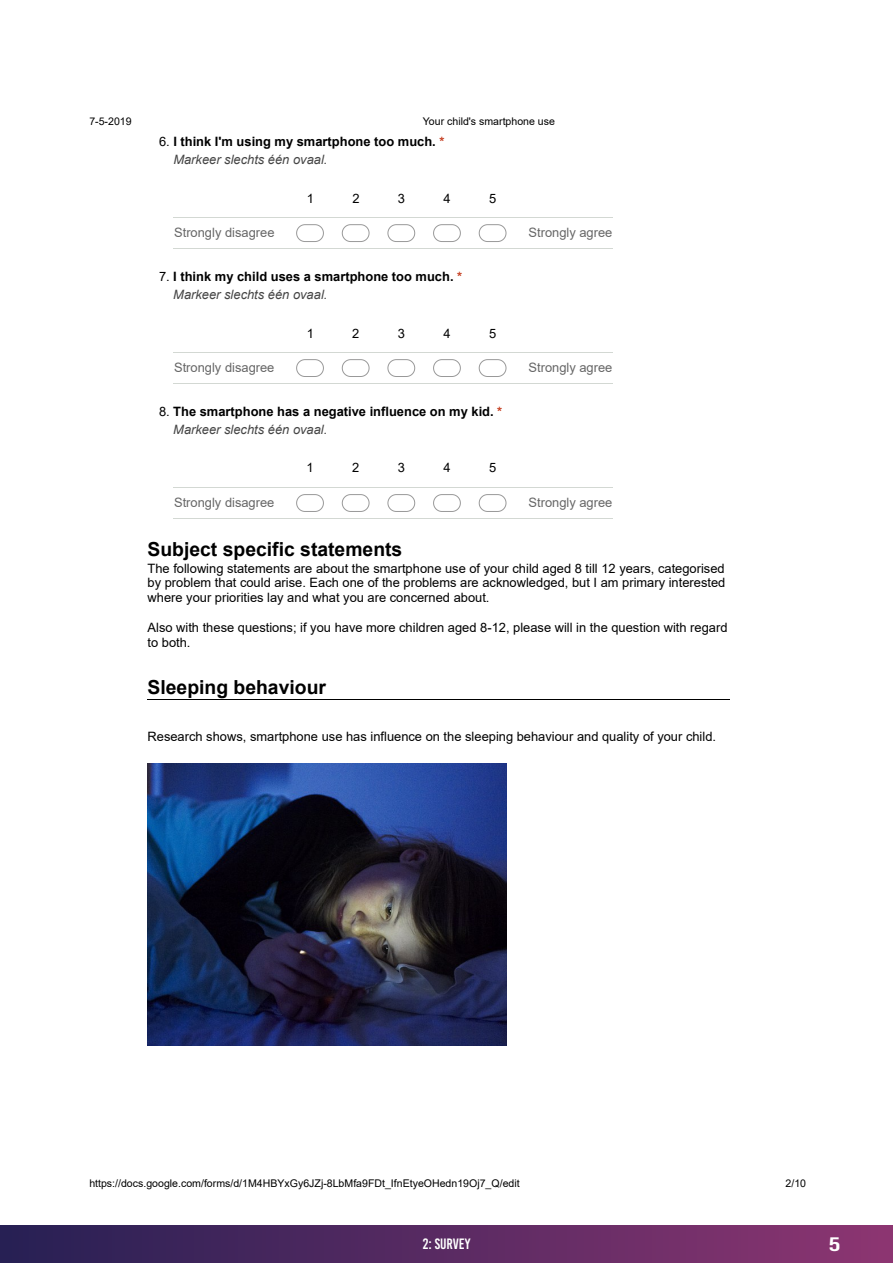
<style>
.page{position:relative;width:893px;height:1263px;background:#fff}
.page>*{position:absolute;margin:0;border:0;box-sizing:border-box;transform-origin:0 0}
.t1{font:19.5px "Bebas Kai";color:#fff;scale:1.48 1}
.t2{font:700 19.35px "Arial";color:#000}
.t3{font:15px "Bebas Kai";color:#fff}
.t4{font:12.9px/14.9px "Arial";color:#000;text-align:justify}
.t5{font:700 12.9px/17.9px "Arial";color:#000}
.t6{font:12.9px "Arial";color:#666}
.t7{font:10.65px "Arial";color:#000}
.s1{font-weight:400}
.s2{color:#c43b1d}
.s3{font-weight:400;font-style:italic;color:#454545}
</style>
<div class="page">
<div style="left:0;top:1225px;width:893px;height:38px;background:linear-gradient(to right,#262054,#8d3571)"></div>
<svg style="left:296px;top:224px;width:28px;height:18px"></svg>
<svg style="left:341px;top:224px;width:29px;height:18px"></svg>
<svg style="left:387px;top:224px;width:29px;height:18px"></svg>
<svg style="left:433px;top:224px;width:28px;height:18px"></svg>
<svg style="left:478px;top:224px;width:29px;height:18px"></svg>
<hr style="left:515px;top:248px;width:98px;height:1px;background:#d3d8d3">
<hr style="left:470px;top:248px;width:45px;height:1px;background:#d3d8d3">
<hr style="left:424px;top:248px;width:46px;height:1px;background:#d3d8d3">
<hr style="left:378px;top:248px;width:46px;height:1px;background:#d3d8d3">
<hr style="left:333px;top:248px;width:45px;height:1px;background:#d3d8d3">
<hr style="left:287px;top:248px;width:46px;height:1px;background:#d3d8d3">
<hr style="left:173px;top:248px;width:114px;height:1px;background:#d3d8d3">
<hr style="left:515px;top:217px;width:98px;height:1px;background:#d3d8d3">
<hr style="left:470px;top:217px;width:45px;height:1px;background:#d3d8d3">
<hr style="left:424px;top:217px;width:46px;height:1px;background:#d3d8d3">
<hr style="left:378px;top:217px;width:46px;height:1px;background:#d3d8d3">
<hr style="left:333px;top:217px;width:45px;height:1px;background:#d3d8d3">
<hr style="left:287px;top:217px;width:46px;height:1px;background:#d3d8d3">
<hr style="left:173px;top:217px;width:114px;height:1px;background:#d3d8d3">
<svg style="left:296px;top:359px;width:28px;height:18px"></svg>
<svg style="left:341px;top:359px;width:29px;height:18px"></svg>
<svg style="left:387px;top:359px;width:29px;height:18px"></svg>
<svg style="left:433px;top:359px;width:28px;height:18px"></svg>
<svg style="left:478px;top:359px;width:29px;height:18px"></svg>
<hr style="left:515px;top:383px;width:98px;height:1px;background:#d3d8d3">
<hr style="left:470px;top:383px;width:45px;height:1px;background:#d3d8d3">
<hr style="left:424px;top:383px;width:46px;height:1px;background:#d3d8d3">
<hr style="left:378px;top:383px;width:46px;height:1px;background:#d3d8d3">
<hr style="left:333px;top:383px;width:45px;height:1px;background:#d3d8d3">
<hr style="left:287px;top:383px;width:46px;height:1px;background:#d3d8d3">
<hr style="left:173px;top:383px;width:114px;height:1px;background:#d3d8d3">
<hr style="left:515px;top:352px;width:98px;height:1px;background:#d3d8d3">
<hr style="left:470px;top:352px;width:45px;height:1px;background:#d3d8d3">
<hr style="left:424px;top:352px;width:46px;height:1px;background:#d3d8d3">
<hr style="left:378px;top:352px;width:46px;height:1px;background:#d3d8d3">
<hr style="left:333px;top:352px;width:45px;height:1px;background:#d3d8d3">
<hr style="left:287px;top:352px;width:46px;height:1px;background:#d3d8d3">
<hr style="left:173px;top:352px;width:114px;height:1px;background:#d3d8d3">
<svg style="left:296px;top:494px;width:28px;height:18px"></svg>
<svg style="left:341px;top:494px;width:29px;height:18px"></svg>
<svg style="left:387px;top:494px;width:29px;height:18px"></svg>
<svg style="left:433px;top:494px;width:28px;height:18px"></svg>
<svg style="left:478px;top:494px;width:29px;height:18px"></svg>
<hr style="left:515px;top:518px;width:98px;height:1px;background:#d3d8d3">
<hr style="left:470px;top:518px;width:45px;height:1px;background:#d3d8d3">
<hr style="left:424px;top:518px;width:46px;height:1px;background:#d3d8d3">
<hr style="left:378px;top:518px;width:46px;height:1px;background:#d3d8d3">
<hr style="left:333px;top:518px;width:45px;height:1px;background:#d3d8d3">
<hr style="left:287px;top:518px;width:46px;height:1px;background:#d3d8d3">
<hr style="left:173px;top:518px;width:114px;height:1px;background:#d3d8d3">
<hr style="left:515px;top:487px;width:98px;height:1px;background:#d3d8d3">
<hr style="left:470px;top:487px;width:45px;height:1px;background:#d3d8d3">
<hr style="left:424px;top:487px;width:46px;height:1px;background:#d3d8d3">
<hr style="left:378px;top:487px;width:46px;height:1px;background:#d3d8d3">
<hr style="left:333px;top:487px;width:45px;height:1px;background:#d3d8d3">
<hr style="left:287px;top:487px;width:46px;height:1px;background:#d3d8d3">
<hr style="left:173px;top:487px;width:114px;height:1px;background:#d3d8d3">
<hr style="left:147px;top:698px;width:583px;height:1px;background:#000">
<img style="left:147px;top:763px;width:359px;height:283px">
<p class="t7" style="left:89px;top:114px;width:44px">7-5-2019</p>
<p class="t7" style="left:423px;top:114px;width:134px">Your child's smartphone use</p>
<p class="t5" style="left:173px;top:132px;width:273px;text-indent:-14px"><span class="s1">6.</span> I think I'm using my smartphone too much. <span class="s2">*<br></span><span class="s3">Markeer slechts één ovaal.</span></p>
<p class="t4" style="left:307px;top:191px;width:9px">1</p>
<p class="t4" style="left:352px;top:191px;width:9px">2</p>
<p class="t4" style="left:398px;top:191px;width:9px">3</p>
<p class="t4" style="left:444px;top:191px;width:9px">4</p>
<p class="t4" style="left:489px;top:191px;width:9px">5</p>
<p class="t6" style="left:174px;top:224px;width:102px">Strongly disagree</p>
<p class="t6" style="left:529px;top:224px;width:85px">Strongly agree</p>
<p class="t5" style="left:173px;top:267px;width:290px;text-indent:-14px"><span class="s1">7.</span> I think my child uses a smartphone too much. <span class="s2">*<br></span><span class="s3">Markeer slechts één ovaal.</span></p>
<p class="t4" style="left:307px;top:326px;width:9px">1</p>
<p class="t4" style="left:352px;top:326px;width:9px">2</p>
<p class="t4" style="left:398px;top:326px;width:9px">3</p>
<p class="t4" style="left:444px;top:326px;width:9px">4</p>
<p class="t4" style="left:489px;top:326px;width:9px">5</p>
<p class="t6" style="left:174px;top:359px;width:102px">Strongly disagree</p>
<p class="t6" style="left:528px;top:359px;width:85px">Strongly agree</p>
<p class="t5" style="left:173px;top:402px;width:331px;text-indent:-14px"><span class="s1">8.</span> The smartphone has a negative influence on my kid. <span class="s2">*<br></span><span class="s3">Markeer slechts één ovaal.</span></p>
<p class="t4" style="left:307px;top:460px;width:9px">1</p>
<p class="t4" style="left:352px;top:460px;width:9px">2</p>
<p class="t4" style="left:398px;top:460px;width:9px">3</p>
<p class="t4" style="left:444px;top:460px;width:9px">4</p>
<p class="t4" style="left:489px;top:460px;width:9px">5</p>
<p class="t6" style="left:174px;top:494px;width:102px">Strongly disagree</p>
<p class="t6" style="left:528px;top:494px;width:85px">Strongly agree</p>
<p class="t2" style="left:148px;top:535px;width:256px">Subject specific statements</p>
<p class="t4" style="left:148px;top:560px;width:579px">The following statements are about the smartphone use of your child aged 8 till 12 years, categorised by problem that could arise. Each one of the problems are acknowledged, but I am primary interested where your priorities lay and what you are concerned about.</p>
<p class="t4" style="left:148px;top:620px;width:582px">Also with these questions; if you have more children aged 8-12, please will in the question with regard to both.</p>
<p class="t2" style="left:148px;top:673px;width:180px">Sleeping behaviour</p>
<p class="t4" style="left:148px;top:729px;width:570px">Research shows, smartphone use has influence on the sleeping behaviour and quality of your child.</p>
<p class="t7" style="left:89px;top:1175px;width:432px">https://docs.google.com/forms/d/1M4HBYxGy6JZj-8LbMfa9FDt_IfnEtyeOHedn19Oj7_Q/edit</p>
<p class="t7" style="left:786px;top:1175px;width:22px">2/10</p>
<p class="t3" style="left:423px;top:1236px;width:49px">2: SURVEY</p>
<h1 class="t1" style="left:829px;top:1233px;width:9px">5</h1>
</div>
